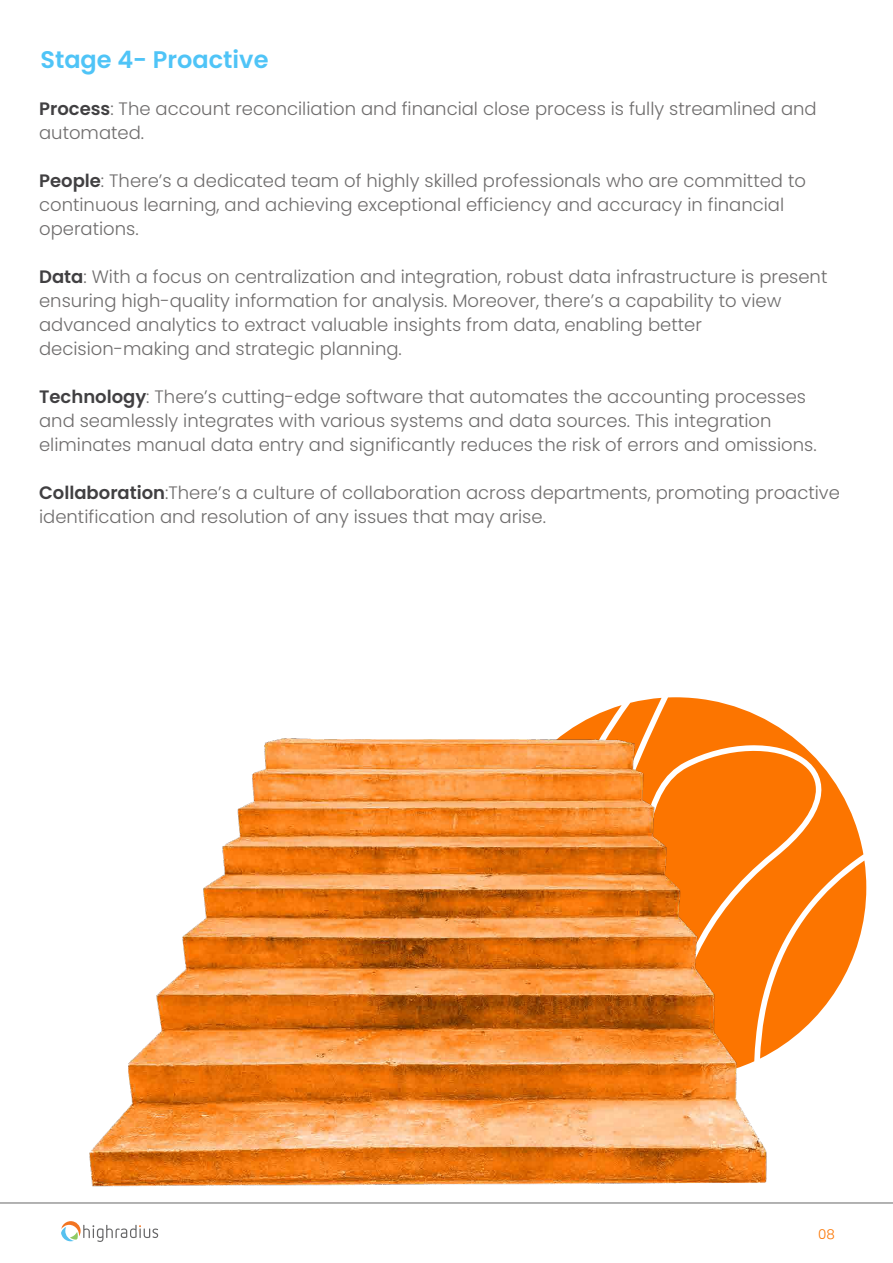
<style>
.page{position:relative;width:893px;height:1263px;background:#fff}
.page>*{position:absolute;margin:0;border:0;box-sizing:border-box;transform-origin:0 0}
.t1{font:600 24px "Poppins";color:#4fc4f7}
.t2{font:300 18px/24px "Poppins";color:#6f6d6d}
.t3{font:300 13.5px "Poppins";color:#fc7500}
.s1{font-weight:600;color:#414042}
</style>
<div class="page">
<svg style="left:61px;top:1221px;width:97px;height:21px"></svg>
<hr style="left:0;top:1202px;width:893px;height:1px;background:#666">
<svg style="left:660px;top:697px;width:90px;height:15px"></svg>
<svg style="left:603px;top:698px;width:59px;height:14px"></svg>
<img style="left:0;top:712px;width:872px;height:491px">
<h1 class="t1" style="left:40px;top:46px;width:230px">Stage 4- Proactive</h1>
<p class="t2" style="left:39px;top:96px;width:779px"><span class="s1">Process</span>: The account reconciliation and financial close process is fully streamlined and automated.</p>
<p class="t2" style="left:39px;top:168px;width:768px"><span class="s1">People</span>: There’s a dedicated team of highly skilled professionals who are committed to continuous learning, and achieving exceptional efficiency and accuracy in financial operations.</p>
<p class="t2" style="left:39px;top:264px;width:790px"><span class="s1">Data</span>: With a focus on centralization and integration, robust data infrastructure is present ensuring high-quality information for analysis. Moreover, there’s a capability to view advanced analytics to extract valuable insights from data, enabling better decision-making and strategic planning.</p>
<p class="t2" style="left:39px;top:384px;width:779px"><span class="s1">Technology</span>: There’s cutting-edge software that automates the accounting processes and seamlessly integrates with various systems and data sources. This integration eliminates manual data entry and significantly reduces the risk of errors and omissions.</p>
<p class="t2" style="left:39px;top:480px;width:802px"><span class="s1">Collaboration</span>:There’s a culture of collaboration across departments, promoting proactive identification and resolution of any issues that may arise.</p>
<p class="t3" style="left:818px;top:1226px;width:18px">08</p>
</div>
